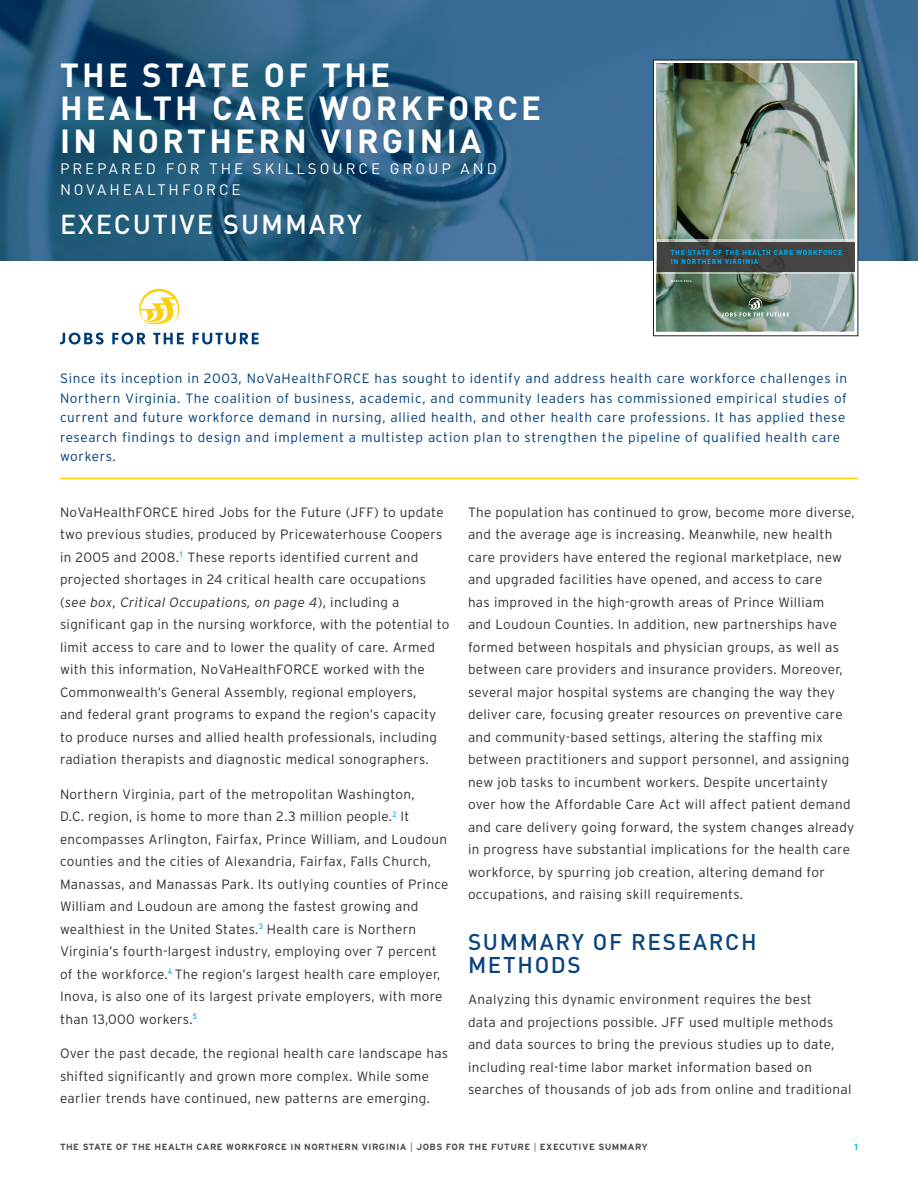
<style>
.page{position:relative;width:918px;height:1188px;background:#fff}
.page>*{position:absolute;margin:0;border:0;box-sizing:border-box;transform-origin:0 0}
.Table_of_contents{font:700 33px/33px "DIN";letter-spacing:.1em;color:#fff}
.Header_3_White{font:500 27px "DIN";letter-spacing:.07em;color:#fff}
.Header_2{font:500 22.5px/22.5px "DIN";letter-spacing:.075em;color:#09437d}
.Table_of_contents-2{font:15px/21px "DIN";letter-spacing:.2em;color:#fff}
.Copy{font:300 13.5px/22.5px "Interstate";letter-spacing:.025em;color:#312f30}
.Intro_Paragraph{font:300 13.5px/19.5px "Interstate";letter-spacing:.05em;color:#003d78}
.t1{font:700 9px "Interstate";letter-spacing:.05em;color:#4b4c4d}
.Graph_Source{font:700 9px "Interstate";color:#00b1ef}
.t2{font:700 7.05px/8.6px "DIN";letter-spacing:.1em;color:#00b1ef}
.t3{font:700 2.85px "DIN";letter-spacing:.2em;color:#fff}
.s1{font-style:italic}
.s2{font-weight:300}
</style>
<div class="page">
<svg style="left:0;top:0;width:918px;height:261px;background:#2e6286"></svg>
<svg style="left:657px;top:63px;width:59px;height:268px;background:#6a7e62"></svg>
<svg style="left:655px;top:240px;width:61px;height:34px"></svg>
<div style="left:657px;top:242px;width:198px;height:30px;background:#41413f"></div>
<svg style="left:716px;top:62px;width:140px;height:270px;background:#8e9b92"></svg>
<hr style="left:60px;top:478px;width:798px;height:1px;background:#fece08">
<svg style="left:60px;top:333px;width:44px;height:11px"></svg>
<svg style="left:112px;top:333px;width:34px;height:11px"></svg>
<svg style="left:153px;top:333px;width:31px;height:11px"></svg>
<svg style="left:193px;top:333px;width:66px;height:11px"></svg>
<svg style="left:139px;top:289px;width:40px;height:36px"></svg>
<p class="Table_of_contents" style="left:60px;top:58px;width:483px">THE STATE OF THE<br>HEALTH CARE WORKFORCE<br>IN NORTHERN VIRGINIA</p>
<p class="Table_of_contents-2" style="left:60px;top:158px;width:438px">PREPARED FOR THE SKILLSOURCE GROUP AND<br>NOVAHEALTHFORCE</p>
<p class="Header_3_White" style="left:60px;top:207px;width:303px">EXECUTIVE SUMMARY</p>
<p class="t2" style="left:671px;top:248px;width:173px">THE STATE OF THE HEALTH CARE WORKFORCE<br>IN NORTHERN VIRGINIA</p>
<p class="t3" style="left:671px;top:279px;width:22px">MARCH 2014</p>
<p class="Intro_Paragraph" style="left:60px;top:369px;width:789px">Since its inception in 2003, NoVaHealthFORCE has sought to identify and address health care workforce challenges in Northern Virginia. The coalition of business, academic, and community leaders has commissioned empirical studies of current and future workforce demand in nursing, allied health, and other health care professions. It has applied these research findings to design and implement a multistep action plan to strengthen the pipeline of qualified health care workers.</p>
<p class="Copy" style="left:60px;top:501px;width:391px">NoVaHealthFORCE hired Jobs for the Future (JFF) to update two previous studies, produced by Pricewaterhouse Coopers in 2005 and 2008.<sup>1</sup> These reports identified current and projected shortages in 24 critical health care occupations (<span class="s1">see box, Critical Occupations, on page 4</span>), including a significant gap in the nursing workforce, with the potential to limit access to care and to lower the quality of care. Armed with this information, NoVaHealthFORCE worked with the Commonwealth’s General Assembly, regional employers,<br>and federal grant programs to expand the region’s capacity to produce nurses and allied health professionals, including radiation therapists and diagnostic medical sonographers.</p>
<p class="Copy" style="left:60px;top:783px;width:390px">Northern Virginia, part of the metropolitan Washington,<br>D.C. region, is home to more than 2.3 million people.<sup>2</sup> It encompasses Arlington, Fairfax, Prince William, and Loudoun counties and the cities of Alexandria, Fairfax, Falls Church, Manassas, and Manassas Park. Its outlying counties of Prince William and Loudoun are among the fastest growing and wealthiest in the United States.<sup>3</sup> Health care is Northern Virginia’s fourth-largest industry, employing over 7 percent of the workforce.<sup>4</sup> The region’s largest health care employer, Inova, is also one of its largest private employers, with more than 13,000 workers.<sup>5</sup></p>
<p class="Copy" style="left:60px;top:1042px;width:390px">Over the past decade, the regional health care landscape has shifted significantly and grown more complex. While some earlier trends have continued, new patterns are emerging.</p>
<p class="Copy" style="left:468px;top:501px;width:388px">The population has continued to grow, become more diverse, and the average age is increasing. Meanwhile, new health care providers have entered the regional marketplace, new and upgraded facilities have opened, and access to care<br>has improved in the high-growth areas of Prince William<br>and Loudoun Counties. In addition, new partnerships have formed between hospitals and physician groups, as well as between care providers and insurance providers. Moreover, several major hospital systems are changing the way they deliver care, focusing greater resources on preventive care and community-based settings, altering the staffing mix between practitioners and support personnel, and assigning new job tasks to incumbent workers. Despite uncertainty over how the Affordable Care Act will affect patient demand and care delivery going forward, the system changes already in progress have substantial implications for the health care workforce, by spurring job creation, altering demand for occupations, and raising skill requirements.</p>
<p class="Header_2" style="left:468px;top:930px;width:290px">SUMMARY OF RESEARCH<br>METHODS</p>
<p class="Copy" style="left:468px;top:988px;width:385px">Analyzing this dynamic environment requires the best<br>data and projections possible. JFF used multiple methods and data sources to bring the previous studies up to date, including real-time labor market information based on searches of thousands of job ads from online and traditional</p>
<p class="t1" style="left:60px;top:1142px;width:590px">THE STATE OF THE HEALTH CARE WORKFORCE IN NORTHERN VIRGINIA <span class="s2">|</span> JOBS FOR THE FUTURE <span class="s2">|</span> EXECUTIVE SUMMARY</p>
<p class="Graph_Source" style="left:855px;top:1142px;width:5px">1</p>
</div>
